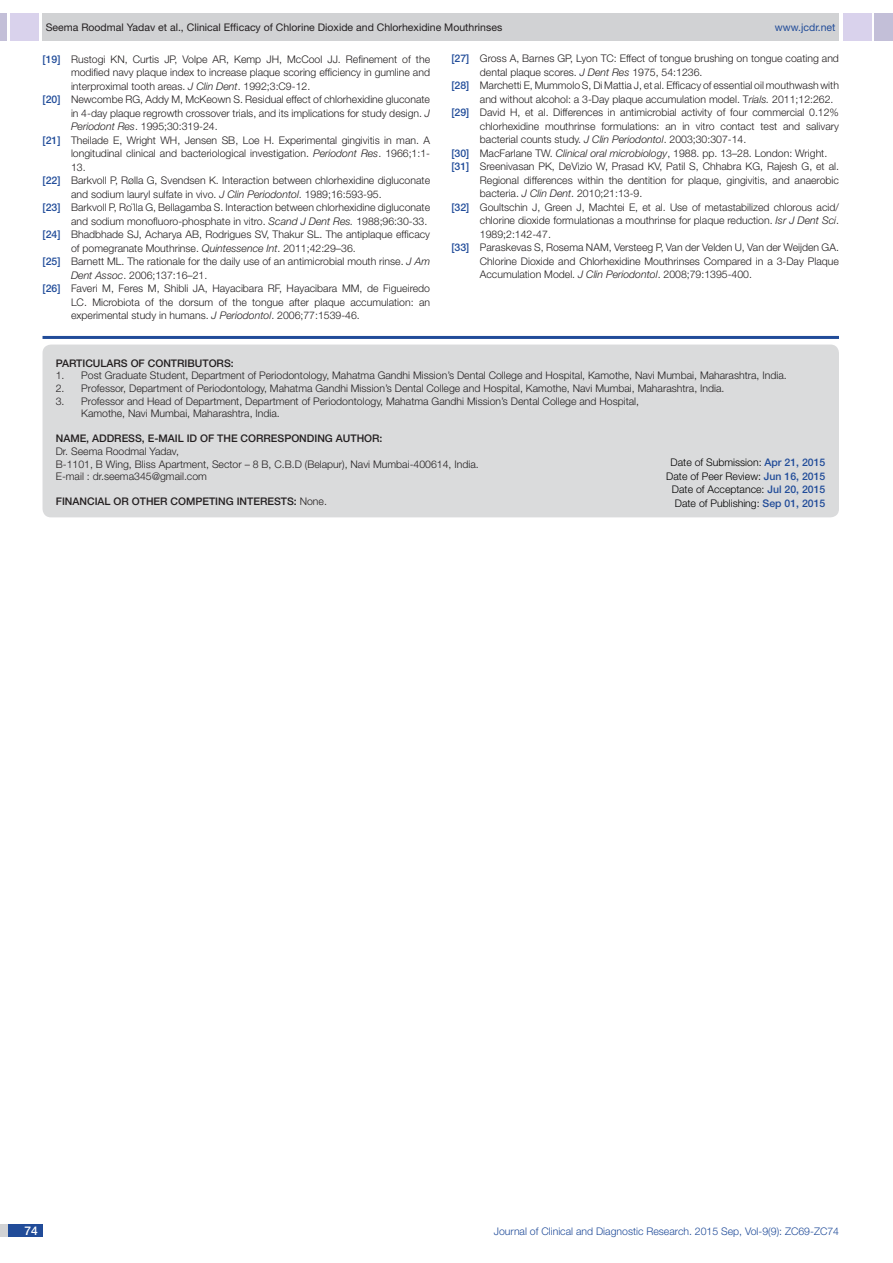
<style>
.page{position:relative;width:893px;height:1263px;background:#fff}
.page>*{position:absolute;margin:0;border:0;box-sizing:border-box;transform-origin:0 0}
.t1{font:500 12px "Helvetica Neue";color:#fff}
.con_particulars{font:300 10.5px/12.6px "Helvetica Neue";color:#231f20}
.con_particulars-2{font:500 10.5px "Helvetica Neue";color:#231f20}
.t2{font:300 10.5px "Helvetica Neue";color:#000}
.t3{font:10.5px "Helvetica Neue";color:#231f20}
.t4{font:300 10.5px "Helvetica Neue";color:#214c99}
.t5{font:10.5px "Helvetica Neue";color:#214c99}
.s1{font-weight:500;color:#214c99}
.s2{font-style:italic}
.s3{font-weight:300}
</style>
<div class="page">
<div style="left:0;top:13px;width:7px;height:28px;background:#c3bfd8"></div>
<div style="left:10px;top:13px;width:29px;height:28px;background:#d9d2ec"></div>
<div style="left:43px;top:13px;width:796px;height:28px;background:#d1d2d4"></div>
<div style="left:875px;top:13px;width:18px;height:28px;background:#c3bfd8"></div>
<div style="left:843px;top:13px;width:29px;height:28px;background:#d9d2ec"></div>
<div style="left:0;top:1224px;width:43px;height:13px;background:#d1d2d4"></div>
<div style="left:8px;top:1224px;width:35px;height:13px;background:#214c99"></div>
<hr style="left:43px;top:336px;width:796px;height:3px;background:#214c99">
<div style="left:43px;top:345px;width:796px;height:172px;background:#dadbdc;border-radius:9px"></div>
<p class="t3" style="left:46px;top:21px;width:458px">Seema Roodmal Yadav et al., Clinical Efficacy of Chlorine Dioxide and Chlorhexidine Mouthrinses</p>
<p class="t5" style="left:775px;top:21px;width:62px">www.jcdr.net</p>
<p class="con_particulars" style="left:43px;top:53px;width:389px"><span class="s1">[19]</span> Rustogi KN, Curtis JP, Volpe AR, Kemp JH, McCool JJ. Refinement of the</p>
<p class="con_particulars" style="left:71px;top:66px;width:361px">modified navy plaque index to increase plaque scoring efficiency in gumline and</p>
<p class="con_particulars" style="left:71px;top:80px;width:241px">interproximal tooth areas. <span class="s2">J Clin Dent</span>. 1992;3:C9-12.</p>
<p class="con_particulars" style="left:43px;top:93px;width:389px"><span class="s1">[20]</span> Newcombe RG, Addy M, McKeown S. Residual effect of chlorhexidine gluconate</p>
<p class="con_particulars" style="left:71px;top:107px;width:361px">in 4-day plaque regrowth crossover trials, and its implications for study design. <span class="s2">J</span></p>
<p class="con_particulars" style="left:71px;top:120px;width:148px"><span class="s2">Periodont Res</span>. 1995;30:319-24.</p>
<p class="con_particulars" style="left:43px;top:134px;width:389px"><span class="s1">[21]</span> Theilade E, Wright WH, Jensen SB, Loe H. Experimental gingivitis in man. A</p>
<p class="con_particulars" style="left:71px;top:147px;width:361px">longitudinal clinical and bacteriological investigation. <span class="s2">Periodont Res</span>. 1966;1:1-</p>
<p class="con_particulars" style="left:71px;top:161px;width:16px">13.</p>
<p class="con_particulars" style="left:43px;top:174px;width:389px"><span class="s1">[22]</span> Barkvoll P, Rølla G, Svendsen K. Interaction between chlorhexidine digluconate</p>
<p class="con_particulars" style="left:71px;top:188px;width:312px">and sodium lauryl sulfate in vivo. <span class="s2">J Clin Periodontol</span>. 1989;16:593-95.</p>
<p class="con_particulars" style="left:43px;top:201px;width:389px"><span class="s1">[23]</span> Barkvoll P, Ro¨lla G, Bellagamba S. Interaction between chlorhexidine digluconate</p>
<p class="con_particulars" style="left:71px;top:215px;width:358px">and sodium monofluoro-phosphate in vitro. <span class="s2">Scand J Dent Res.</span> 1988;96:30-33.</p>
<p class="con_particulars" style="left:43px;top:228px;width:389px"><span class="s1">[24]</span> Bhadbhade SJ, Acharya AB, Rodrigues SV, Thakur SL. The antiplaque efficacy</p>
<p class="con_particulars" style="left:71px;top:242px;width:286px">of pomegranate Mouthrinse. <span class="s2">Quintessence Int</span>. 2011;42:29–36.</p>
<p class="con_particulars" style="left:43px;top:255px;width:389px"><span class="s1">[25]</span> Barnett ML. The rationale for the daily use of an antimicrobial mouth rinse. <span class="s2">J Am</span></p>
<p class="con_particulars" style="left:71px;top:269px;width:138px"><span class="s2">Dent Assoc</span>. 2006;137:16–21.</p>
<p class="con_particulars" style="left:43px;top:282px;width:389px"><span class="s1">[26]</span> Faveri M, Feres M, Shibli JA, Hayacibara RF, Hayacibara MM, de Figueiredo</p>
<p class="con_particulars" style="left:71px;top:296px;width:361px">LC. Microbiota of the dorsum of the tongue after plaque accumulation: an</p>
<p class="con_particulars" style="left:71px;top:309px;width:290px">experimental study in humans. <span class="s2">J Periodontol</span>. 2006;77:1539-46.</p>
<p class="con_particulars" style="left:451px;top:52px;width:389px"><span class="s1">[27]</span> Gross A, Barnes GP, Lyon TC: Effect of tongue brushing on tongue coating and</p>
<p class="con_particulars" style="left:480px;top:66px;width:224px">dental plaque scores. <span class="s2">J Dent Res</span> 1975, 54:1236.</p>
<p class="con_particulars" style="left:451px;top:79px;width:389px"><span class="s1">[28]</span> Marchetti E, Mummolo S, Di Mattia J, et al. Efficacy of essential oil mouthwash with</p>
<p class="con_particulars" style="left:480px;top:93px;width:355px">and without alcohol: a 3-Day plaque accumulation model. T<span class="s2">rials.</span> 2011;12:262.</p>
<p class="con_particulars" style="left:451px;top:106px;width:389px"><span class="s1">[29]</span> David H, et al. Differences in antimicrobial activity of four commercial 0.12%</p>
<p class="con_particulars" style="left:480px;top:120px;width:361px">chlorhexidine mouthrinse formulations: an in vitro contact test and salivary</p>
<p class="con_particulars" style="left:480px;top:133px;width:268px">bacterial counts study. <span class="s2">J Clin Periodontol</span>. 2003;30:307-14.</p>
<p class="con_particulars" style="left:451px;top:147px;width:377px"><span class="s1">[30]</span> MacFarlane TW. <span class="s2">Clinical oral microbiology</span>, 1988. pp. 13–28. London: Wright.</p>
<p class="con_particulars" style="left:451px;top:160px;width:389px"><span class="s1">[31]</span> Sreenivasan PK, DeVizio W, Prasad KV, Patil S, Chhabra KG, Rajesh G, et al.</p>
<p class="con_particulars" style="left:480px;top:174px;width:361px">Regional differences within the dentition for plaque, gingivitis, and anaerobic</p>
<p class="con_particulars" style="left:480px;top:187px;width:164px">bacteria. <span class="s2">J Clin Dent</span>. 2010;21:13-9.</p>
<p class="con_particulars" style="left:451px;top:201px;width:389px"><span class="s1">[32]</span> Goultschin J, Green J, Machtei E, et al. Use of metastabilized chlorous acid/</p>
<p class="con_particulars" style="left:480px;top:214px;width:361px">chlorine dioxide formulationas a mouthrinse for plaque reduction. <span class="s2">Isr J Dent Sci</span>.</p>
<p class="con_particulars" style="left:480px;top:228px;width:73px">1989;2:142-47.</p>
<p class="con_particulars" style="left:451px;top:241px;width:389px"><span class="s1">[33]</span> Paraskevas S, Rosema NAM, Versteeg P, Van der Velden U, Van der Weijden GA.</p>
<p class="con_particulars" style="left:480px;top:255px;width:361px">Chlorine Dioxide and Chlorhexidine Mouthrinses Compared in a 3-Day Plaque</p>
<p class="con_particulars" style="left:480px;top:268px;width:274px">Accumulation Model. <span class="s2">J Clin Periodontol</span>. 2008;79:1395-400.</p>
<p class="con_particulars-2" style="left:56px;top:357px;width:108px">PARTI CULARS OF CONT</p>
<p class="con_particulars-2" style="left:177px;top:357px;width:58px">RIBUTORS:</p>
<p class="con_particulars" style="left:56px;top:369px;width:732px">1. Post Graduate Student, Department of Periodontology, Mahatma Gandhi Mission’s Dental College and Hospital, Kamothe, Navi Mumbai, Maharashtra, India.</p>
<p class="con_particulars" style="left:56px;top:382px;width:670px">2. Professor, Department of Periodontology, Mahatma Gandhi Mission’s Dental College and Hospital, Kamothe, Navi Mumbai, Maharashtra, India.</p>
<p class="con_particulars" style="left:81px;top:394px;width:559px;text-indent:-26px">3. Professor and Head of Department, Department of Periodontology, Mahatma Gandhi Mission’s Dental College and Hospital,<br>Kamothe, Navi Mumbai, Maharashtra, India.</p>
<p class="con_particulars-2" style="left:56px;top:432px;width:9px">NAME</p>
<p class="con_particulars-2" style="left:86px;top:432px;width:80px">, ADDRESS, E-MAIL</p>
<p class="con_particulars-2" style="left:187px;top:432px;width:39px">ID OF THE</p>
<p class="con_particulars-2" style="left:241px;top:432px;width:118px">CORRESPON DING AUTHO</p>
<p class="con_particulars-2" style="left:372px;top:432px;width:12px">R:</p>
<p class="con_particulars" style="left:56px;top:445px;width:125px">Dr. Seema Roodmal Yadav,</p>
<p class="con_particulars" style="left:56px;top:457px;width:424px">B-1101, B Wing, Bliss Apartment, Sector – 8 B, C.B.D (Belapur), Navi Mumbai-400614, India.</p>
<p class="con_particulars" style="left:56px;top:470px;width:153px">E-mail : dr.seema345@gmail.com</p>
<p class="con_particulars-2" style="left:56px;top:495px;width:84px">Financial OR OTHE</p>
<p class="con_particulars-2" style="left:160px;top:495px;width:49px">R COM PETIN</p>
<p class="con_particulars-2" style="left:226px;top:495px;width:18px">G INTE</p>
<p class="con_particulars-2" style="left:260px;top:495px;width:68px">RESTS: <span class="s3">None.</span></p>
<p class="t2" style="left:671px;top:456px;width:156px">Date of Submission: <span class="s1">Apr 21, 2015</span></p>
<p class="t2" style="left:666px;top:469px;width:161px">Date of Peer Review: <span class="s1">Jun 16, 2015</span></p>
<p class="t2" style="left:672px;top:483px;width:155px">Date of Acceptance: <span class="s1">Jul 20, 2015</span></p>
<p class="t2" style="left:675px;top:496px;width:152px">Date of Publishing: <span class="s1">Sep 01, 2015</span></p>
<p class="t1" style="left:24px;top:1223px;width:15px">74</p>
<p class="t4" style="left:494px;top:1225px;width:347px">Journal of Clinical and Diagnostic Research. 2015 Sep, Vol-9(9): ZC69-ZC74</p>
</div>
